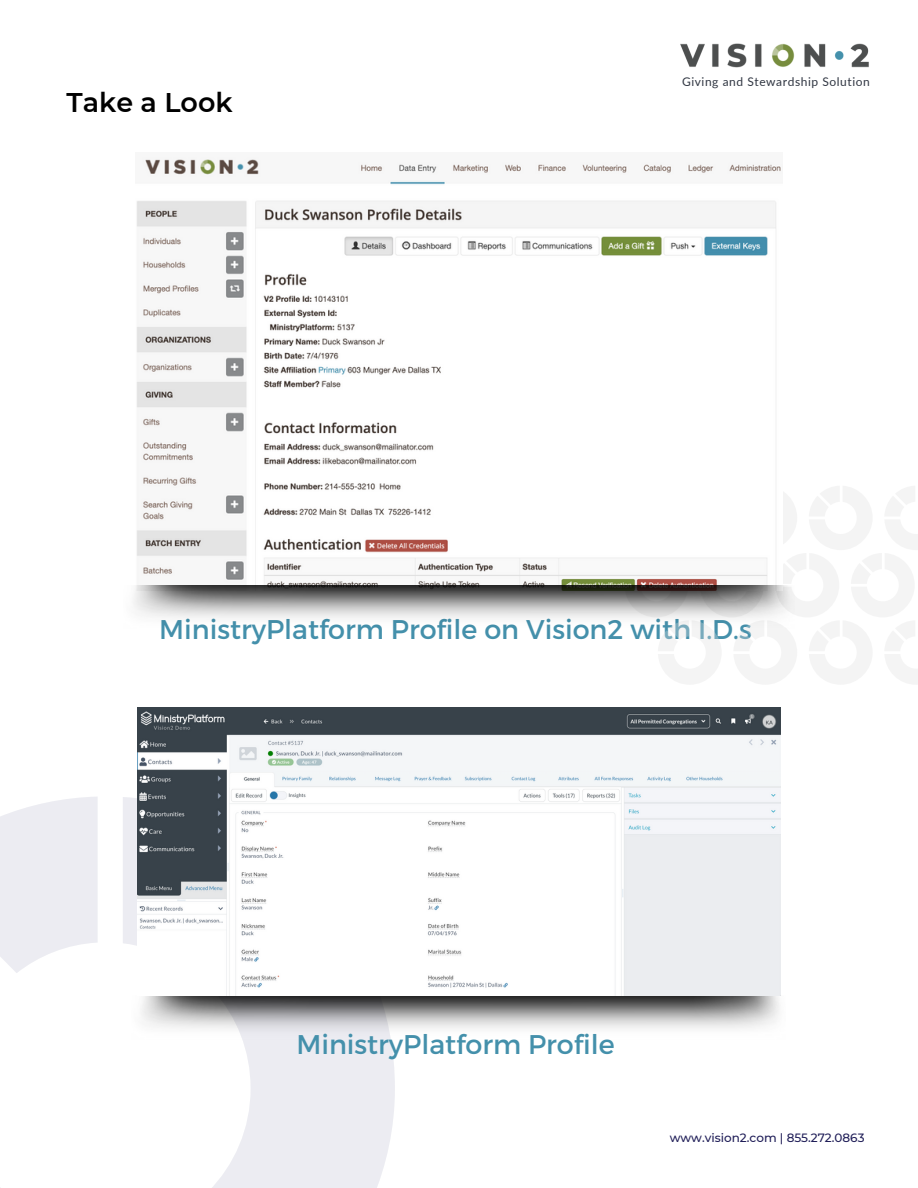
<style>
.page{position:relative;width:918px;height:1188px;background:#fff}
.page>*{position:absolute;margin:0;border:0;box-sizing:border-box;transform-origin:0 0}
.t1{font:27px "Montserrat";color:#4490ab}
.t2{font:600 27px "Montserrat";color:#000}
.t3{font:12px "Lato";letter-spacing:.045em;color:#303642}
.t4{font:500 12px "Montserrat";color:#201e58}
</style>
<div class="page">
<svg style="left:0;top:797px;width:395px;height:391px"></svg>
<img style="left:132px;top:996px;width:647px;height:44px">
<img style="left:137px;top:708px;width:644px;height:288px">
<svg style="left:658px;top:486px;width:260px;height:198px"></svg>
<img style="left:137px;top:159px;width:645px;height:426px">
<img style="left:133px;top:585px;width:662px;height:44px">
<img style="left:680px;top:43px;width:189px;height:25px">
<p class="t2" style="left:67px;top:86px;width:168px">Take a Look</p>
<p class="t3" style="left:682px;top:74px;width:189px">Giving and Stewardship Solution</p>
<p class="t1" style="left:159px;top:612px;width:594px">MinistryPlatform Profile on Vision2 with I.D.s</p>
<p class="t1" style="left:296px;top:1027px;width:320px">MinistryPlatform Profile</p>
<p class="t4" style="left:670px;top:1130px;width:196px">www.vision2.com | 855.272.0863</p>
</div>
